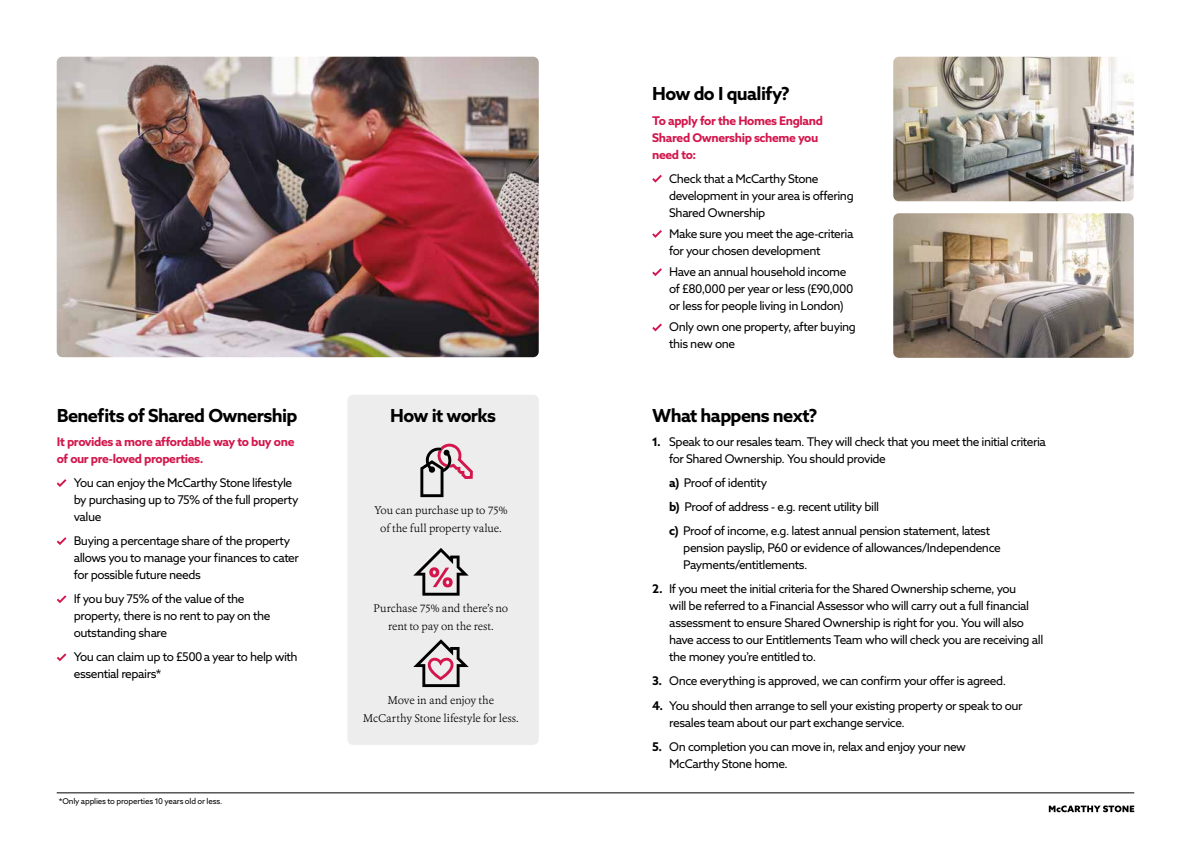
<style>
.page{position:relative;width:1191px;height:842px;background:#fff}
.page>*{position:absolute;margin:0;border:0;box-sizing:border-box;transform-origin:0 0}
.t1{font:700 18px "Azo Sans Mc S";letter-spacing:-.035em;color:#000}
.t2{font:12px/17px "Azo Sans Mc S";letter-spacing:-.035em;color:#000}
.t3{font:700 12px/17px "Azo Sans Mc S";letter-spacing:-.03em;color:#d3164b}
.t4{font:300 11px/18px "Erato";letter-spacing:-.01em;color:#000;text-align:center}
.t5{font:8px "Azo Sans Mc S";letter-spacing:-.015em;color:#000}
.s1{font-weight:700}
</style>
<div class="page">
<svg style="left:1048px;top:805px;width:86px;height:7px"></svg>
<hr style="left:57px;top:792px;width:1077px;height:1px;background:#000">
<img style="left:57px;top:57px;width:482px;height:300px">
<img style="left:893px;top:57px;width:240px;height:144px">
<img style="left:893px;top:213px;width:240px;height:145px">
<div style="left:347px;top:395px;width:192px;height:350px;background:#ededed;border-radius:6px"></div>
<svg style="left:420px;top:444px;width:53px;height:53px"></svg>
<svg style="left:413px;top:548px;width:56px;height:48px"></svg>
<svg style="left:413px;top:639px;width:56px;height:48px"></svg>
<svg style="left:57px;top:479px;width:9px;height:8px"></svg>
<svg style="left:57px;top:537px;width:9px;height:8px"></svg>
<svg style="left:57px;top:595px;width:9px;height:8px"></svg>
<svg style="left:57px;top:653px;width:9px;height:8px"></svg>
<svg style="left:652px;top:175px;width:10px;height:8px"></svg>
<svg style="left:652px;top:230px;width:10px;height:8px"></svg>
<svg style="left:652px;top:268px;width:10px;height:8px"></svg>
<svg style="left:652px;top:323px;width:10px;height:8px"></svg>
<h1 class="t1" style="left:57px;top:405px;width:242px">Benefits of Shared Ownership</h1>
<p class="t3" style="left:57px;top:433px;width:239px">It provides a more affordable way to buy one of our pre-loved properties.</p>
<p class="t2" style="left:74px;top:474px;width:226px">You can enjoy the McCarthy Stone lifestyle by purchasing up to 75% of the full property value</p>
<p class="t2" style="left:74px;top:532px;width:227px">Buying a percentage share of the property allows you to manage your finances to cater for possible future needs</p>
<p class="t2" style="left:74px;top:590px;width:198px">If you buy 75% of the value of the property, there is no rent to pay on the outstanding share</p>
<p class="t2" style="left:74px;top:649px;width:225px">You can claim up to £500a year to help with essential repairs*</p>
<p class="t5" style="left:59px;top:796px;width:165px">*Only applies to properties 10 years old or less.</p>
<h1 class="t1" style="left:390px;top:405px;width:107px">How it works</h1>
<p class="t4" style="left:374px;top:501px;width:134px">You can purchase up to 75% of the full property value.</p>
<p class="t4" style="left:373px;top:600px;width:136px">Purchase 75% and there’s no rent to pay on the rest.</p>
<p class="t4" style="left:363px;top:691px;width:157px">Move in and enjoy the<br>McCarthy Stone lifestyle for less.</p>
<h1 class="t1" style="left:652px;top:83px;width:139px">How do I qualify?</h1>
<p class="t3" style="left:652px;top:112px;width:172px">To apply for the Homes England<br>Shared Ownership scheme you need to:</p>
<p class="t2" style="left:669px;top:170px;width:186px">Check that a McCarthy Stone development in your area is offering<br>Shared Ownership</p>
<p class="t2" style="left:669px;top:225px;width:186px">Make sure you meet the age-criteria for your chosen development</p>
<p class="t2" style="left:669px;top:263px;width:186px">Have an annual household income of £80,000 per year or less (£90,000 or less for people living in London)</p>
<p class="t2" style="left:669px;top:319px;width:188px">Only own one property, after buying this new one</p>
<h1 class="t1" style="left:652px;top:405px;width:167px">What happens next?</h1>
<p class="t2" style="left:669px;top:433px;width:378px;text-indent:-17px"><span class="s1">1.</span> Speak to our resales team. They will check that you meet the initial criteria for Shared Ownership. You should provide</p>
<p class="t2" style="left:669px;top:471px;width:322px;line-height:24.1px"><span class="s1">a)</span> Proof of identity<br><span class="s1">b)</span> Proof of address - e.g. recent utility bill<br><span class="s1">c)</span> Proof of income, e.g. latest annual pension statement, latest</p>
<p class="t2" style="left:683px;top:539px;width:319px">pension payslip, P60 or evidence of allowances/Independence<br>Payments/entitlements.</p>
<p class="t2" style="left:669px;top:581px;width:375px;text-indent:-17px"><span class="s1">2.</span> If you meet the initial criteria for the Shared Ownership scheme, you<br>will be referred to a Financial Assessor who will carry out a full financial assessment to ensure Shared Ownership is right for you. You will also have access to our Entitlements Team who will check you are receiving all the money you’re entitled to.</p>
<p class="t2" style="left:652px;top:673px;width:355px"><span class="s1">3.</span> Once everything is approved, we can confirm your offer is agreed.</p>
<p class="t2" style="left:669px;top:697px;width:355px;text-indent:-17px"><span class="s1">4.</span> You should then arrange to sell your existing property or speak to our resales team about our part exchange service.</p>
<p class="t2" style="left:669px;top:738px;width:298px;text-indent:-17px"><span class="s1">5.</span> On completion you can move in, relax and enjoy your new<br>McCarthy Stone home.</p>
</div>
